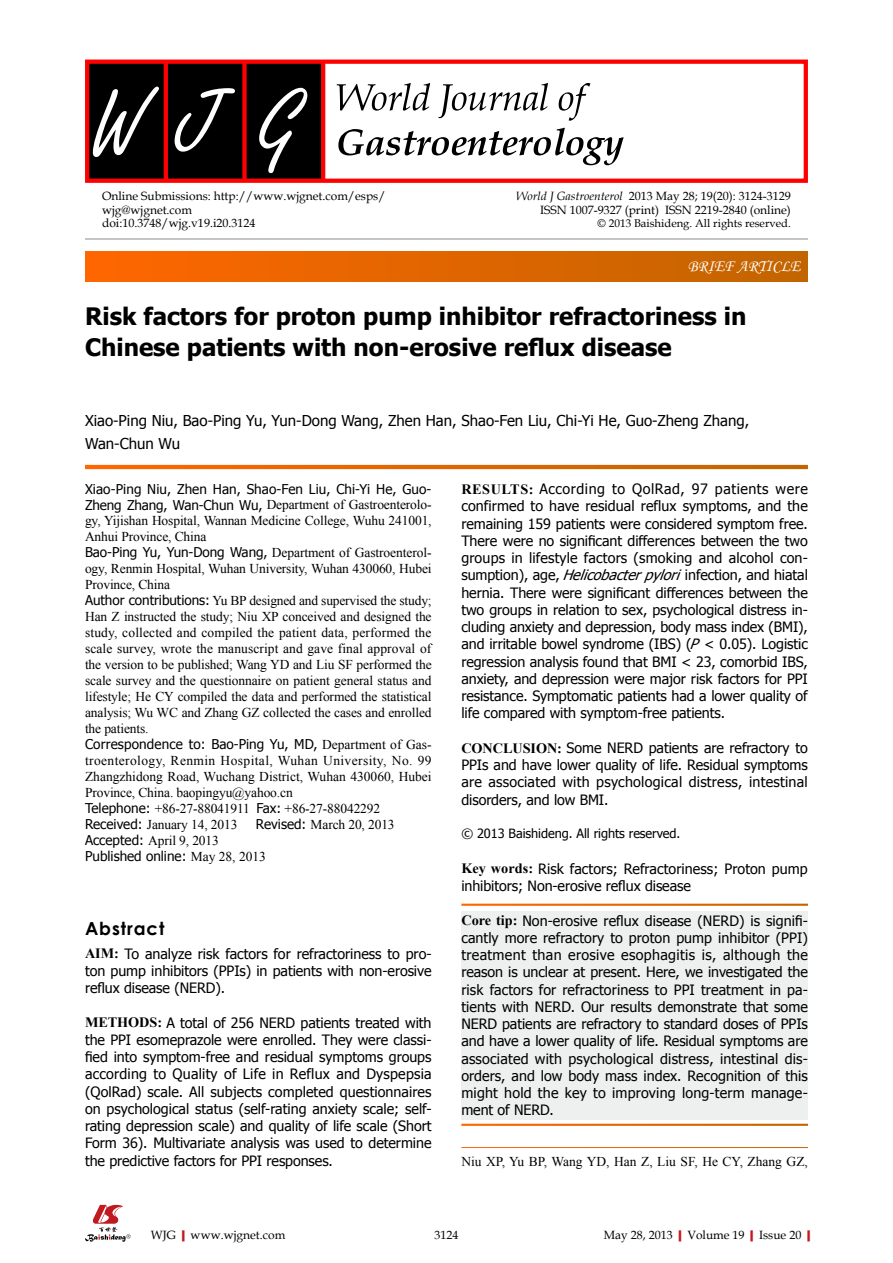
<style>
.page{position:relative;width:893px;height:1263px;background:#fff}
.page>*{position:absolute;margin:0;border:0;box-sizing:border-box;transform-origin:0 0}
.t1{font:700 24px/31.5px "Tahoma";color:#000}
.t2{font:700 18px "Century Gothic";letter-spacing:.05em;color:#000}
.t3{font:16.5px "Monotype Corsiva";color:#fff}
.t4{font:15px/22.5px "Tahoma";color:#000}
.t5{font:14.25px/17.2px "Tahoma";letter-spacing:-.005em;color:#000;text-align:justify}
.t6{font:13.5px/16px "Times New Roman";letter-spacing:-.01em;color:#000}
.t7{font:13.5px "Tahoma";letter-spacing:.005em;color:#000}
.t8{font:12.75px "Tahoma";letter-spacing:-.005em;color:#000}
.t9{font:12px/13.5px "Book Antiqua";color:#000}
.t10{font:11.25px "Book Antiqua";color:#000}
.s1{font-style:italic}
.s2{font-family:"Tahoma"}
.s3{font-family:"Times New Roman"}
.s4{font-family:"Times New Roman";font-weight:700}
.s5{font-weight:700;color:#c01920}
</style>
<div class="page">
<div style="left:461px;top:911px;width:347px;height:209px;background:#eeefef"></div>
<hr style="left:85px;top:239px;width:723px;height:1px;background:#898989">
<svg style="left:85px;top:1205px;width:46px;height:37px"></svg>
<svg style="left:85px;top:465px;width:723px;height:4px;background:#e06500"></svg>
<div style="left:85px;top:252px;width:723px;height:29px;background:linear-gradient(to right,#f60,#c16500)"></div>
<div style="left:87px;top:61px;width:236px;height:121px;background:#000"></div>
<hr style="left:164px;top:61px;width:4px;height:121px;background:#f00">
<div style="left:242px;top:61px;width:5px;height:121px;background:#f00"></div>
<hr style="left:321px;top:61px;width:4px;height:121px;background:#f00">
<div style="left:85px;top:60px;width:723px;height:123px;border:4px solid #f00"></div>
<svg style="left:259px;top:88px;width:48px;height:85px"></svg>
<svg style="left:175px;top:88px;width:60px;height:64px"></svg>
<svg style="left:93px;top:87px;width:66px;height:70px"></svg>
<svg style="left:337px;top:83px;width:253px;height:38px"></svg>
<svg style="left:338px;top:128px;width:286px;height:37px"></svg>
<p class="t9" style="left:102px;top:189px;width:285px">Online Submissions: http://www.wjgnet.com/esps/ wjg@wjgnet.com<br>doi:10.3748/wjg.v19.i20.3124</p>
<p class="t9" style="left:516px;top:189px;width:276px;text-align:right"><span class="s1">World J Gastroenterol</span> 2013 May 28; 19(20): 3124-3129<br>ISSN 1007-9327 (print) ISSN 2219-2840 (online)</p>
<p class="t10" style="left:598px;top:215px;width:195px">© 2013 Baishideng. All rights reserved.</p>
<p class="t3" style="left:688px;top:256px;width:114px">BRIEF ARTICLE</p>
<h1 class="t1" style="left:85px;top:298px;width:663px">Risk factors for proton pump inhibitor refractoriness in<br>Chinese patients with non-erosive reflux disease</h1>
<p class="t4" style="left:85px;top:409px;width:666px">Xiao-Ping Niu, Bao-Ping Yu, Yun-Dong Wang, Zhen Han, Shao-Fen Liu, Chi-Yi He, Guo-Zheng Zhang,<br>Wan-Chun Wu</p>
<p class="t7" style="left:85px;top:480px;width:348px">Xiao-Ping Niu, Zhen Han, Shao-Fen Liu, Chi-Yi He, Guo-</p>
<p class="t6" style="left:85px;top:496px;width:348px"><span class="s2">Zheng Zhang, Wan-Chun Wu,</span> Department of Gastroenterolo&shy;gy, Yijishan Hospital, Wannan Medicine College, Wuhu 241001, Anhui Province, China<br><span class="s2">Bao-Ping Yu, Yun-Dong Wang,</span> Department of Gastroenterol&shy;ogy, Renmin Hospital, Wuhan University, Wuhan 430060, Hubei Province, China<br><span class="s2">Author contributions:</span> Yu BP designed and supervised the study; Han Z instructed the study; Niu XP conceived and designed the study, collected and compiled the patient data, performed the scale survey, wrote the manuscript and gave final approval of the version to be published; Wang YD and Liu SF performed the scale survey and the questionnaire on patient general status and lifestyle; He CY compiled the data and performed the statistical analysis; Wu WC and Zhang GZ collected the cases and enrolled the patients.</p>
<p class="t7" style="left:85px;top:735px;width:348px">Correspondence to: Bao-Ping Yu, MD, <span class="s3">Department of Gas-</span></p>
<p class="t6" style="left:85px;top:752px;width:348px">troenterology, Renmin Hospital, Wuhan University, No. 99<br>Zhangzhidong Road, Wuchang District, Wuhan 430060, Hubei Province, China. baopingyu@yahoo.cn<br><span class="s2">Telephone:</span> +86-27-88041911 <span class="s2">Fax:</span> +86-27-88042292<br><span class="s2">Received:</span> January 14, 2013</p>
<p class="t5" style="left:461px;top:480px;width:348px"><span class="s4">RESULTS:</span> According to QolRad, 97 patients were confirmed to have residual reflux symptoms, and the remaining 159 patients were considered symptom free.<br>There were no significant differences between the two groups in lifestyle factors (smoking and alcohol con&shy;sumption), age, <span class="s1">Helicobacterpylori</span>infection, and hiatal hernia. There were significant differences between the two groups in relation to sex, psychological distress in&shy;cluding anxiety and depression, body mass index (BMI), and irritable bowel syndrome (IBS) (<span class="s1">P</span> &lt; 0.05). Logistic regression analysis found that BMI &lt; 23, comorbid IBS, anxiety, and depression were major risk factors for PPI resistance. Symptomatic patients had a lower quality of life compared with symptom-free patients.</p>
<p class="t5" style="left:461px;top:738px;width:348px"><span class="s4">CONCLUSION:</span> Some NERD patients are refractory to PPIs and have lower quality of life. Residual symptoms are associated with psychological distress, intestinal disorders, and low BMI.</p>
<p class="t8" style="left:461px;top:825px;width:221px">© 2013 Baishideng. All rights reserved.</p>
<p class="t5" style="left:461px;top:859px;width:348px"><span class="s4">Key words:</span> Risk factors; Refractoriness; Proton pump inhibitors; Non-erosive reflux disease</p>
<p class="t5" style="left:461px;top:911px;width:348px"><span class="s4">Core tip:</span> Non-erosive reflux disease (NERD) is signifi&shy;cantly more refractory to proton pump inhibitor (PPI) treatment than erosive esophagitis is, although the reason is unclear at present. Here, we investigated the risk factors for refractoriness to PPI treatment in pa&shy;tients with NERD. Our results demonstrate that some NERD patients are refractory to standard doses of PPIs and have a lower quality of life. Residual symptoms are associated with psychological distress, intestinal dis&shy;orders, and low body mass index. Recognition of this might hold the key to improving long-term manage&shy;ment of NERD.</p>
<p class="t6" style="left:256px;top:816px;width:140px"><span class="s2">Revised:</span> March 20, 2013</p>
<p class="t6" style="left:85px;top:832px;width:135px"><span class="s2">Accepted:</span> April 9, 2013</p>
<p class="t7" style="left:85px;top:847px;width:182px">Published online: <span class="s3">May 28, 2013</span></p>
<p class="t2" style="left:85px;top:915px;width:81px">Abstract</p>
<p class="t5" style="left:85px;top:944px;width:348px"><span class="s4">AIM:</span> To analyze risk factors for refractoriness to pro&shy;ton pump inhibitors (PPIs) in patients with non-erosive reflux disease (NERD).</p>
<p class="t5" style="left:85px;top:1013px;width:348px"><span class="s4">METHODS:</span> A total of 256 NERD patients treated with the PPI esomeprazole were enrolled. They were classi&shy;fied into symptom-free and residual symptoms groups according to Quality of Life in Reflux and Dyspepsia (QolRad) scale. All subjects completed questionnaires on psychological status (self-rating anxiety scale; self&shy;rating depression scale) and quality of life scale (Short Form 36). Multivariate analysis was used to determine the predictive factors for PPI responses.</p>
<p class="t6" style="left:461px;top:1153px;width:348px">Niu XP, Yu BP, Wang YD, Han Z, Liu SF, He CY, Zhang GZ,</p>
<p class="t9" style="left:151px;top:1227px;width:136px">WJG<span class="s5">|</span>www.wjgnet.com</p>
<p class="t9" style="left:434px;top:1227px;width:25px">3124</p>
<p class="t9" style="left:604px;top:1227px;width:214px">May 28, 2013<span class="s5">|</span>Volume 19<span class="s5">|</span>Issue 20<span class="s5">|</span></p>
</div>
